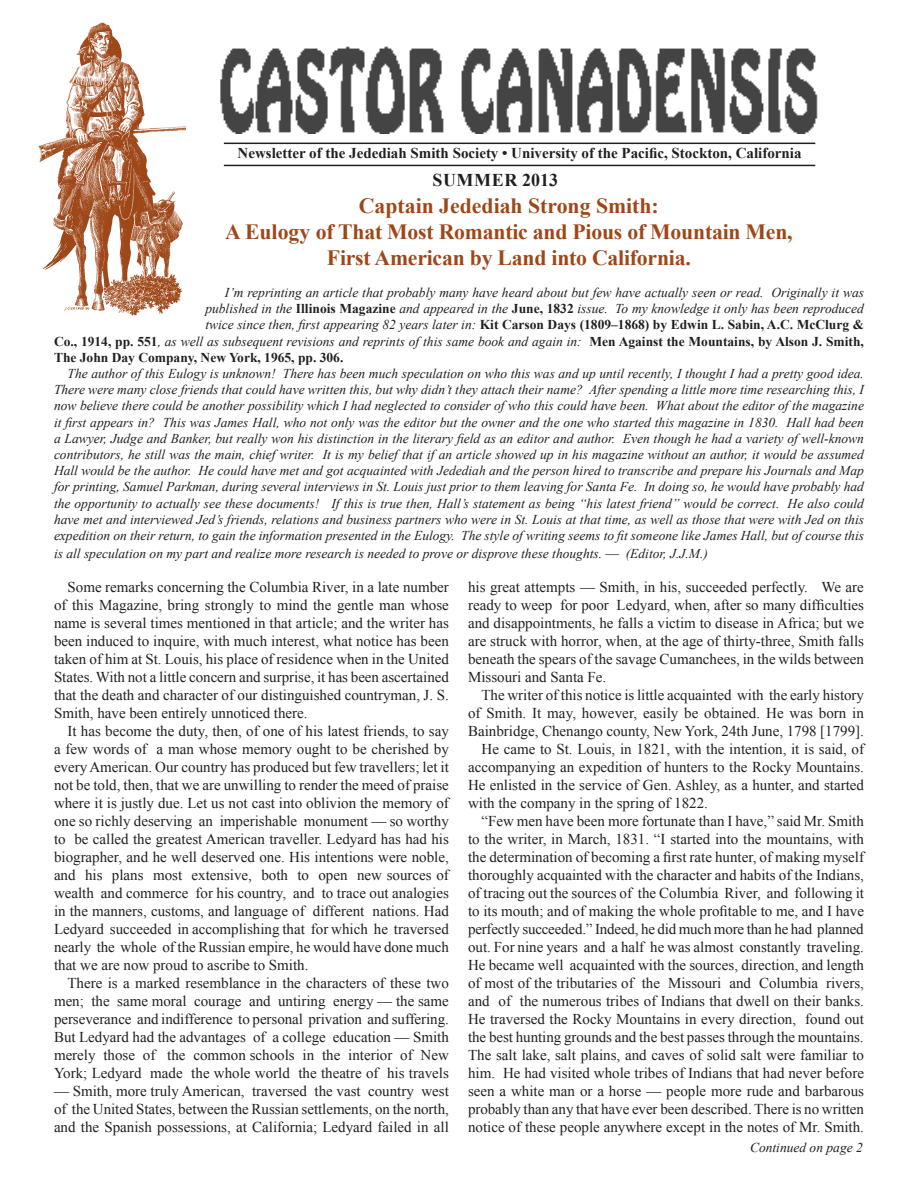
<style>
.page{position:relative;width:918px;height:1188px;background:#fff}
.page>*{position:absolute;margin:0;border:0;box-sizing:border-box;transform-origin:0 0}
.t1{font:700 21.75px/26.1px "Times New Roman";letter-spacing:-.01em;color:#9e4718;text-align:center}
.t2{font:700 18px "Times New Roman";letter-spacing:.035em;color:#231f20}
.t3{font:15px/18px "Times New Roman";color:#231f20;text-align:justify}
.t4{font:700 15px "Times New Roman";color:#231f20}
.t5{font:italic 13.5px/16.2px "Times New Roman";color:#231f20;text-align:justify}
.t6{font:700 13.5px "Times New Roman";color:#231f20}
.s1{font-weight:700;font-style:normal}
.s2{font-weight:400;font-style:italic}
.s3{font-style:normal}
</style>
<div class="page">
<hr style="left:224px;top:143px;width:591px;height:1px;background:#231f20">
<hr style="left:224px;top:165px;width:591px;height:1px;background:#231f20">
<img style="left:39px;top:23px;width:146px;height:292px">
<img style="left:220px;top:46px;width:598px;height:87px">
<p class="t4" style="left:238px;top:143px;width:566px">Newsletter of the Jedediah Smith Society • University of the Pacific, Stockton, California</p>
<p class="t2" style="left:432px;top:167px;width:127px">SUMMER 2013</p>
<h1 class="t1" style="left:225px;top:192px;width:569px">Captain Jedediah Strong Smith:<br>A Eulogy of That Most Romantic and Pious of Mountain Men,<br>First American by Land into California.</h1>
<p class="t5" style="left:225px;top:284px;width:641px">I’m reprinting an article that probably many have heard about but few have actually seen or read. Originally it was</p>
<p class="t5" style="left:205px;top:300px;width:660px">published in the <span class="s1">Illinois Magazine</span> and appeared in the <span class="s1">June, 1832</span> issue. To my knowledge it only has been reproduced</p>
<p class="t6" style="left:205px;top:315px;width:660px"><span class="s2">twice since then, first appearing 82 years later in:</span> Kit Carson Days (1809–1868) by Edwin L. Sabin, A.C. McClurg &amp;</p>
<p class="t5" style="left:54px;top:333px;width:811px"><span class="s1">Co., 1914, pp. 551</span>, as well as subsequent revisions and reprints of this same book and again in: <span class="s1">Men Against the Mountains, by Alson J. Smith,</span></p>
<p class="t6" style="left:54px;top:347px;width:291px">The John Day Company, New York, 1965, pp. 306.</p>
<p class="t5" style="left:54px;top:365px;width:812px;text-indent:14px">The author of this Eulogy is unknown! There has been much speculation on who this was and up until recently, I thought I had a pretty good idea.<br>There were many close friends that could have written this, but why didn’t they attach their name? After spending a little more time researching this, I now believe there could be another possibility which I had neglected to consider of who this could have been. What about the editor of the magazine it first appears in? This was James Hall, who not only was the editor but the owner and the one who started this magazine in 1830. Hall had been a Lawyer, Judge and Banker, but really won his distinction in the literary field as an editor and author. Even though he had a variety of well-known contributors, he still was the main, chief writer. It is my belief that if an article showed up in his magazine without an author, it would be assumed Hall would be the author. He could have met and got acquainted with Jedediah and the person hired to transcribe and prepare his Journals and Map for printing, Samuel Parkman, during several interviews in St. Louis just prior to them leaving for Santa Fe. In doing so, he would have probably had the opportunity to actually see these documents! If this is true then, Hall’s statement as being “his latest friend” would be correct. He also could have met and interviewed Jed’s friends, relations and business partners who were in St. Louis at that time, as well as those that were with Jed on this expedition on their return, to gain the information presented in the Eulogy. The style of writing seems to fit someone like James Hall, but of course this</p>
<p class="t5" style="left:54px;top:545px;width:655px">is all speculation on my part and realize more research is needed to prove or disprove these thoughts. <span class="s3">—</span> (Editor, J.J.M.)</p>
<p class="t3" style="left:468px;top:577px;width:397px">his great attempts — Smith, in his, succeeded perfectly. We are ready to weep for poor Ledyard, when, after so many difficulties and disappointments, he falls a victim to disease in Africa; but we are struck with horror, when, at the age of thirty-three, Smith falls beneath the spears of the savage Cumanchees, in the wilds between Missouri and Santa Fe.</p>
<p class="t3" style="left:482px;top:685px;width:384px">The writer of this notice is little acquainted with the early history</p>
<p class="t3" style="left:468px;top:703px;width:397px">of Smith. It may, however, easily be obtained. He was born in</p>
<p class="t3" style="left:468px;top:721px;width:397px">Bainbridge, Chenango county, New York, 24th June, 1798 [1799].</p>
<p class="t3" style="left:482px;top:739px;width:384px">He came to St. Louis, in 1821, with the intention, it is said, of</p>
<p class="t3" style="left:468px;top:757px;width:397px">accompanying an expedition of hunters to the Rocky Mountains.</p>
<p class="t3" style="left:468px;top:775px;width:398px">He enlisted in the service of Gen. Ashley, as a hunter, and started</p>
<p class="t3" style="left:468px;top:793px;width:241px">with the company in the spring of 1822.</p>
<p class="t3" style="left:482px;top:811px;width:384px">“Few men have been more fortunate than I have,” said Mr. Smith</p>
<p class="t3" style="left:468px;top:829px;width:397px">to the writer, in March, 1831. “I started into the mountains, with</p>
<p class="t3" style="left:468px;top:847px;width:397px">the determination of becoming a first rate hunter, of making myself</p>
<p class="t3" style="left:468px;top:865px;width:398px">thoroughly acquainted with the character and habits of the Indians,</p>
<p class="t3" style="left:468px;top:883px;width:397px">of tracing out the sources of the Columbia River, and following it</p>
<p class="t3" style="left:468px;top:901px;width:397px">to its mouth; and of making the whole profitable to me, and I have</p>
<p class="t3" style="left:468px;top:919px;width:397px">perfectly succeeded.” Indeed, he did much more than he had planned</p>
<p class="t3" style="left:468px;top:937px;width:397px">out. For nine years and a half he was almost constantly traveling.</p>
<p class="t3" style="left:468px;top:955px;width:397px">He became well acquainted with the sources, direction, and length</p>
<p class="t3" style="left:468px;top:973px;width:398px">of most of the tributaries of the Missouri and Columbia rivers,</p>
<p class="t3" style="left:468px;top:991px;width:397px">and of the numerous tribes of Indians that dwell on their banks.</p>
<p class="t3" style="left:468px;top:1009px;width:397px">He traversed the Rocky Mountains in every direction, found out</p>
<p class="t3" style="left:468px;top:1027px;width:397px">the best hunting grounds and the best passes through the mountains.</p>
<p class="t3" style="left:468px;top:1045px;width:397px">The salt lake, salt plains, and caves of solid salt were familiar to</p>
<p class="t3" style="left:468px;top:1063px;width:397px">him. He had visited whole tribes of Indians that had never before</p>
<p class="t3" style="left:468px;top:1081px;width:397px">seen a white man or a horse — people more rude and barbarous</p>
<p class="t3" style="left:468px;top:1099px;width:398px">probably than any that have ever been described. There is no written</p>
<p class="t3" style="left:468px;top:1117px;width:397px">notice of these people anywhere except in the notes of Mr. Smith.</p>
<p class="t5" style="left:750px;top:1139px;width:114px">Continued on page 2</p>
<p class="t3" style="left:54px;top:578px;width:396px;text-indent:14px">Some remarks concerning the Columbia River, in a late number of this Magazine, bring strongly to mind the gentle man whose name is several times mentioned in that article; and the writer has been induced to inquire, with much interest, what notice has been taken of him at St. Louis, his place of residence when in the United States. With not a little concern and surprise, it has been ascertained that the death and character of our distinguished countryman, J. S.<br>Smith, have been entirely unnoticed there.</p>
<p class="t3" style="left:54px;top:722px;width:397px;text-indent:14px">It has become the duty, then, of one of his latest friends, to say a few words of a man whose memory ought to be cherished by every American. Our country has produced but few travellers; let it not be told, then, that we are unwilling to render the meed of praise where it is justly due. Let us not cast into oblivion the memory of one so richly deserving an imperishable monument — so worthy to be called the greatest American traveller. Ledyard has had his biographer, and he well deserved one. His intentions were noble, and his plans most extensive, both to open new sources of wealth and commerce for his country, and to trace out analogies in the manners, customs, and language of different nations. Had Ledyard succeeded in accomplishing that for which he traversed nearly the whole of the Russian empire, he would have done much that we are now proud to ascribe to Smith.</p>
<p class="t3" style="left:54px;top:974px;width:396px;text-indent:14px">There is a marked resemblance in the characters of these two men; the same moral courage and untiring energy — the same perseverance and indifference to personal privation and suffering.<br>But Ledyard had the advantages of a college education — Smith merely those of the common schools in the interior of New York; Ledyard made the whole world the theatre of his travels</p>
<p class="t3" style="left:54px;top:1082px;width:396px">— Smith, more truly American, traversed the vast country west of the United States, between the Russian settlements, on the north, and the Spanish possessions, at California; Ledyard failed in all</p>
</div>
